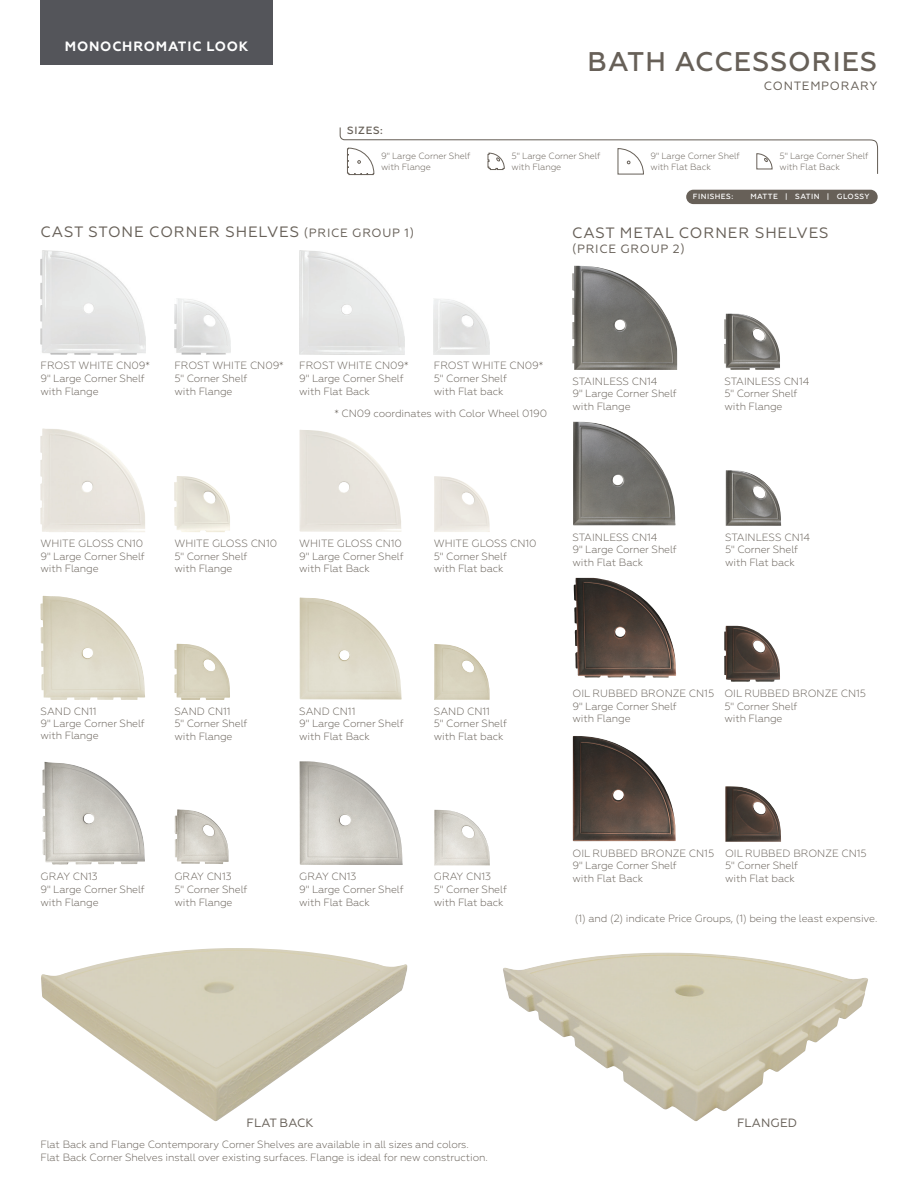
<style>
.page{position:relative;width:918px;height:1188px;background:#fff}
.page>*{position:absolute;margin:0;border:0;box-sizing:border-box;transform-origin:0 0}
.DAL_SS_Header_-_Inside{font:500 27px "Geometria";letter-spacing:.04em;color:#676058}
.t1{font:15px "Geometria";letter-spacing:.06em;color:#676058}
.DAL_LB_Header_Secondary_-_Front{font:700 13.5px "Geometria";letter-spacing:.06em;color:#fff}
.DAL_SS_Header_Secondary_-_Inside{font:12px "Geometria";letter-spacing:.06em;color:#676058}
.DAL_SUB_Swatch_Color_REV{font:12px "Geometria";letter-spacing:.01em;color:#676058}
.DAL_SS_Swatch_Description{font:300 10.5px/12.6px "Geometria";letter-spacing:-.01em;color:#676058}
.DAL_SUB_Chart_Text_Notes{font:300 10.5px/12.6px "Geometria";letter-spacing:-.01em;color:#676058}
.DAL_SB_Chart_Header_-_Rev_Front{font:500 10.5px "Geometria";letter-spacing:.06em;color:#676058}
.DAL_SS_Chart_Text_Left{font:300 9px/10.8px "Geometria";letter-spacing:-.01em;color:#676058}
.DAL_SB_Chart_Header_-_Rev_Front-2{font:500 7.5px "Geometria";letter-spacing:.06em;color:#fff}
.s1{font-size:12px}
</style>
<div class="page">
<div style="left:40px;top:0;width:233px;height:65px;background:#54555a"></div>
<div style="left:686px;top:190px;width:192px;height:14px;background:#676058;border-radius:7px"></div>
<svg style="left:339px;top:127px;width:540px;height:48px"></svg>
<img style="left:572px;top:266px;width:105px;height:104px">
<img style="left:574px;top:578px;width:102px;height:100px">
<img style="left:724px;top:314px;width:56px;height:56px">
<img style="left:724px;top:626px;width:56px;height:56px">
<img style="left:573px;top:422px;width:103px;height:103px">
<img style="left:573px;top:736px;width:103px;height:105px">
<img style="left:41px;top:250px;width:104px;height:104px">
<img style="left:174px;top:298px;width:56px;height:56px">
<img style="left:299px;top:250px;width:106px;height:104px">
<img style="left:434px;top:299px;width:56px;height:55px">
<img style="left:40px;top:428px;width:56px;height:104px">
<img style="left:174px;top:476px;width:56px;height:56px">
<img style="left:300px;top:430px;width:101px;height:102px">
<img style="left:434px;top:476px;width:56px;height:56px">
<img style="left:40px;top:596px;width:35px;height:104px">
<img style="left:174px;top:644px;width:56px;height:56px">
<img style="left:300px;top:598px;width:102px;height:102px">
<img style="left:434px;top:644px;width:56px;height:56px">
<img style="left:726px;top:470px;width:55px;height:56px">
<img style="left:42px;top:762px;width:103px;height:103px">
<img style="left:175px;top:809px;width:54px;height:55px">
<img style="left:300px;top:761px;width:103px;height:104px">
<img style="left:434px;top:810px;width:56px;height:55px">
<img style="left:725px;top:786px;width:56px;height:56px">
<img style="left:503px;top:953px;width:365px;height:168px">
<img style="left:41px;top:948px;width:367px;height:173px">
<p class="DAL_LB_Header_Secondary_-_Front" style="left:65px;top:39px;width:185px">MONOCHROMATIC LOOK</p>
<p class="DAL_SS_Header_-_Inside" style="left:588px;top:45px;width:291px">BATH ACCESSORIES</p>
<p class="DAL_SS_Header_Secondary_-_Inside" style="left:764px;top:79px;width:115px">CONTEMPORARY</p>
<p class="DAL_SB_Chart_Header_-_Rev_Front" style="left:347px;top:124px;width:37px">SIZES:</p>
<p class="DAL_SS_Chart_Text_Left" style="left:381px;top:151px;width:91px">9" Large Corner Shelf with Flange</p>
<p class="DAL_SS_Chart_Text_Left" style="left:512px;top:151px;width:91px">5" Large Corner Shelf with Flange</p>
<p class="DAL_SS_Chart_Text_Left" style="left:650px;top:151px;width:91px">9" Large Corner Shelf with Flat Back</p>
<p class="DAL_SS_Chart_Text_Left" style="left:779px;top:151px;width:91px">5" Large Corner Shelf with Flat Back</p>
<p class="DAL_SB_Chart_Header_-_Rev_Front-2" style="left:693px;top:192px;width:42px">FINISHES:</p>
<p class="DAL_SB_Chart_Header_-_Rev_Front-2" style="left:750px;top:192px;width:121px">MATTE | SATIN | GLOSSY</p>
<p class="t1" style="left:41px;top:223px;width:375px">CAST STONE CORNER SHELVES <span class="s1">(PRICE GROUP 1)</span></p>
<p class="t1" style="left:572px;top:224px;width:258px">CAST METAL CORNER SHELVES</p>
<p class="DAL_SS_Header_Secondary_-_Inside" style="left:572px;top:242px;width:114px">(PRICE GROUP 2)</p>
<p class="DAL_SS_Swatch_Description" style="left:40px;top:359px;width:111px">FROST WHITE CN09*<br>9" Large Corner Shelf with Flange</p>
<p class="DAL_SS_Swatch_Description" style="left:299px;top:359px;width:111px">FROST WHITE CN09*<br>9" Large Corner Shelf with Flat Back</p>
<p class="DAL_SS_Swatch_Description" style="left:174px;top:359px;width:111px">FROST WHITE CN09*<br>5" Corner Shelf<br>with Flange</p>
<p class="DAL_SS_Swatch_Description" style="left:434px;top:359px;width:111px">FROST WHITE CN09*<br>5" Corner Shelf<br>with Flat back</p>
<p class="DAL_SS_Swatch_Description" style="left:335px;top:407px;width:214px">* CN09 coordinates with Color Wheel 0190</p>
<p class="DAL_SS_Swatch_Description" style="left:572px;top:375px;width:106px">STAINLESS CN14<br>9" Large Corner Shelf with Flange</p>
<p class="DAL_SS_Swatch_Description" style="left:724px;top:375px;width:87px">STAINLESS CN14<br>5" Corner Shelf with Flange</p>
<p class="DAL_SS_Swatch_Description" style="left:40px;top:537px;width:106px">WHITE GLOSS CN10<br>9" Large Corner Shelf with Flange</p>
<p class="DAL_SS_Swatch_Description" style="left:299px;top:537px;width:106px">WHITE GLOSS CN10<br>9" Large Corner Shelf with Flat Back</p>
<p class="DAL_SS_Swatch_Description" style="left:174px;top:537px;width:104px">WHITE GLOSS CN10<br>5" Corner Shelf<br>with Flange</p>
<p class="DAL_SS_Swatch_Description" style="left:434px;top:537px;width:104px">WHITE GLOSS CN10<br>5" Corner Shelf<br>with Flat back</p>
<p class="DAL_SS_Swatch_Description" style="left:572px;top:531px;width:106px">STAINLESS CN14<br>9" Large Corner Shelf with Flat Back</p>
<p class="DAL_SS_Swatch_Description" style="left:725px;top:531px;width:87px">STAINLESS CN14<br>5" Corner Shelf with Flat back</p>
<p class="DAL_SS_Swatch_Description" style="left:40px;top:705px;width:106px;line-height:12px">SAND CN11<br>9" Large Corner Shelf with Flange</p>
<p class="DAL_SS_Swatch_Description" style="left:299px;top:705px;width:106px">SAND CN11<br>9" Large Corner Shelf with Flat Back</p>
<p class="DAL_SS_Swatch_Description" style="left:174px;top:705px;width:75px">SAND CN11<br>5" Corner Shelf with Flange</p>
<p class="DAL_SS_Swatch_Description" style="left:434px;top:705px;width:75px">SAND CN11<br>5" Corner Shelf with Flat back</p>
<p class="DAL_SS_Swatch_Description" style="left:40px;top:870px;width:106px">GRAY CN13<br>9" Large Corner Shelf with Flange</p>
<p class="DAL_SS_Swatch_Description" style="left:299px;top:870px;width:106px">GRAY CN13<br>9" Large Corner Shelf with Flat Back</p>
<p class="DAL_SS_Swatch_Description" style="left:174px;top:870px;width:75px">GRAY CN13<br>5" Corner Shelf with Flange</p>
<p class="DAL_SS_Swatch_Description" style="left:434px;top:870px;width:75px">GRAY CN13<br>5" Corner Shelf with Flat back</p>
<p class="DAL_SS_Swatch_Description" style="left:572px;top:687px;width:143px">OIL RUBBED BRONZE CN15<br>9" Large Corner Shelf<br>with Flange</p>
<p class="DAL_SS_Swatch_Description" style="left:724px;top:687px;width:143px">OIL RUBBED BRONZE CN15<br>5" Corner Shelf<br>with Flange</p>
<p class="DAL_SS_Swatch_Description" style="left:572px;top:847px;width:143px">OIL RUBBED BRONZE CN15<br>9" Large Corner Shelf<br>with Flat Back</p>
<p class="DAL_SS_Swatch_Description" style="left:725px;top:847px;width:143px">OIL RUBBED BRONZE CN15<br>5" Corner Shelf<br>with Flat back</p>
<p class="DAL_SS_Swatch_Description" style="left:575px;top:912px;width:304px">(1) and (2) indicate Price Groups, (1) being the least expensive.</p>
<p class="DAL_SUB_Swatch_Color_REV" style="left:247px;top:1116px;width:68px">FLAT BACK</p>
<p class="DAL_SUB_Swatch_Color_REV" style="left:737px;top:1116px;width:62px">FLANGED</p>
<p class="DAL_SUB_Chart_Text_Notes" style="left:40px;top:1138px;width:449px">Flat Back and Flange Contemporary Corner Shelves are available in all sizes and colors.<br>Flat Back Corner Shelves install over existing surfaces. Flange is ideal for new construction.</p>
</div>
